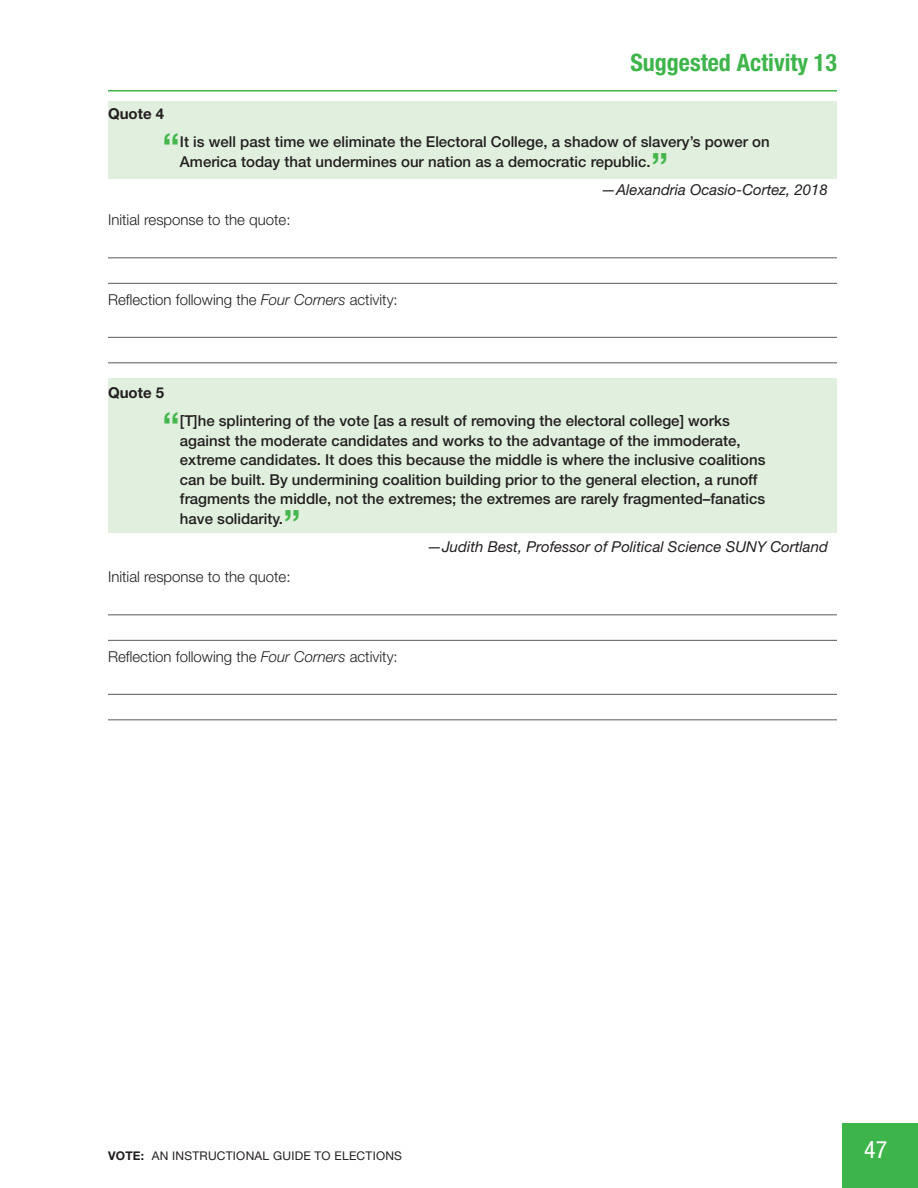
<style>
.page{position:relative;width:918px;height:1188px;background:#fff}
.page>*{position:absolute;margin:0;border:0;box-sizing:border-box;transform-origin:0 0}
.t1{font:500 40.5px "Helvetica Neue LT Std";color:#45b64d}
.t2{font:700 condensed 24px "Helvetica Neue LT Std";color:#3eb54a}
.t3{font:condensed 24px "Helvetica Neue LT Std";color:#fff}
.t4{font:500 15px/19.5px "Helvetica Neue LT Std";color:#231f20}
.t5{font:300 15px "Helvetica Neue LT Std";color:#231f20}
.t6{font:italic 15px "Helvetica Neue LT Std";color:#231f20}
.t7{font:700 15px "Helvetica Neue LT Std";color:#231f20}
.t8{font:12px "Helvetica Neue LT Std";letter-spacing:.02em;color:#231f20}
.s1{font-style:italic}
.s2{font-weight:700}
</style>
<div class="page">
<div style="left:842px;top:1123px;width:76px;height:65px;background:#3eb54a"></div>
<div style="left:108px;top:101px;width:729px;height:77px;background:#e1f0de"></div>
<div style="left:108px;top:378px;width:729px;height:155px;background:#e1f0de"></div>
<hr style="left:108px;top:257px;width:729px;height:1px;background:#58595b">
<hr style="left:108px;top:283px;width:729px;height:1px;background:#58595b">
<hr style="left:108px;top:337px;width:729px;height:1px;background:#58595b">
<hr style="left:108px;top:362px;width:729px;height:1px;background:#58595b">
<hr style="left:108px;top:614px;width:729px;height:1px;background:#58595b">
<hr style="left:108px;top:640px;width:729px;height:1px;background:#58595b">
<hr style="left:108px;top:694px;width:729px;height:1px;background:#58595b">
<hr style="left:108px;top:719px;width:729px;height:1px;background:#58595b">
<hr style="left:108px;top:90px;width:729px;height:2px;background:#3eb54a">
<p class="t7" style="left:108px;top:104px;width:58px">Quote 4</p>
<h2 class="t2" style="left:631px;top:48px;width:208px">Suggested Activity 13</h2>
<h1 class="t1" style="left:162px;top:124px;width:19px">“</h1>
<p class="t4" style="left:180px;top:132px;width:591px">It is well past time we eliminate the Electoral College, a shadow of slavery’s power on<br>America today that undermines our nation as a democratic republic.</p>
<h1 class="t1" style="left:651px;top:143px;width:19px">”</h1>
<p class="t6" style="left:601px;top:181px;width:228px">—Alexandria Ocasio-Cortez, 2018</p>
<p class="t5" style="left:108px;top:211px;width:184px">Initial response to the quote:</p>
<p class="t5" style="left:108px;top:290px;width:291px">Reflection following the <span class="s1">Four Corners</span> activity:</p>
<p class="t7" style="left:108px;top:383px;width:58px">Quote 5</p>
<h1 class="t1" style="left:162px;top:403px;width:19px">“</h1>
<p class="t4" style="left:180px;top:411px;width:587px">[T]he splintering of the vote [as a result of removing the electoral college] works against the moderate candidates and works to the advantage of the immoderate, extreme candidates. It does this because the middle is where the inclusive coalitions can be built. By undermining coalition building prior to the general election, a runoff fragments the middle, not the extremes; the extremes are rarely fragmented–fanatics have solidarity.</p>
<h1 class="t1" style="left:283px;top:500px;width:19px">”</h1>
<p class="t5" style="left:108px;top:568px;width:184px">Initial response to the quote:</p>
<p class="t5" style="left:108px;top:647px;width:291px">Reflection following the <span class="s1">Four Corners</span> activity:</p>
<p class="t6" style="left:427px;top:538px;width:402px">—Judith Best, Professor of Political Science SUNY Cortland</p>
<p class="t8" style="left:108px;top:1148px;width:296px"><span class="s2">VOTE:</span> AN INSTRUCTIONAL GUIDE TO ELECTIONS</p>
<h2 class="t3" style="left:864px;top:1136px;width:25px">47</h2>
</div>
